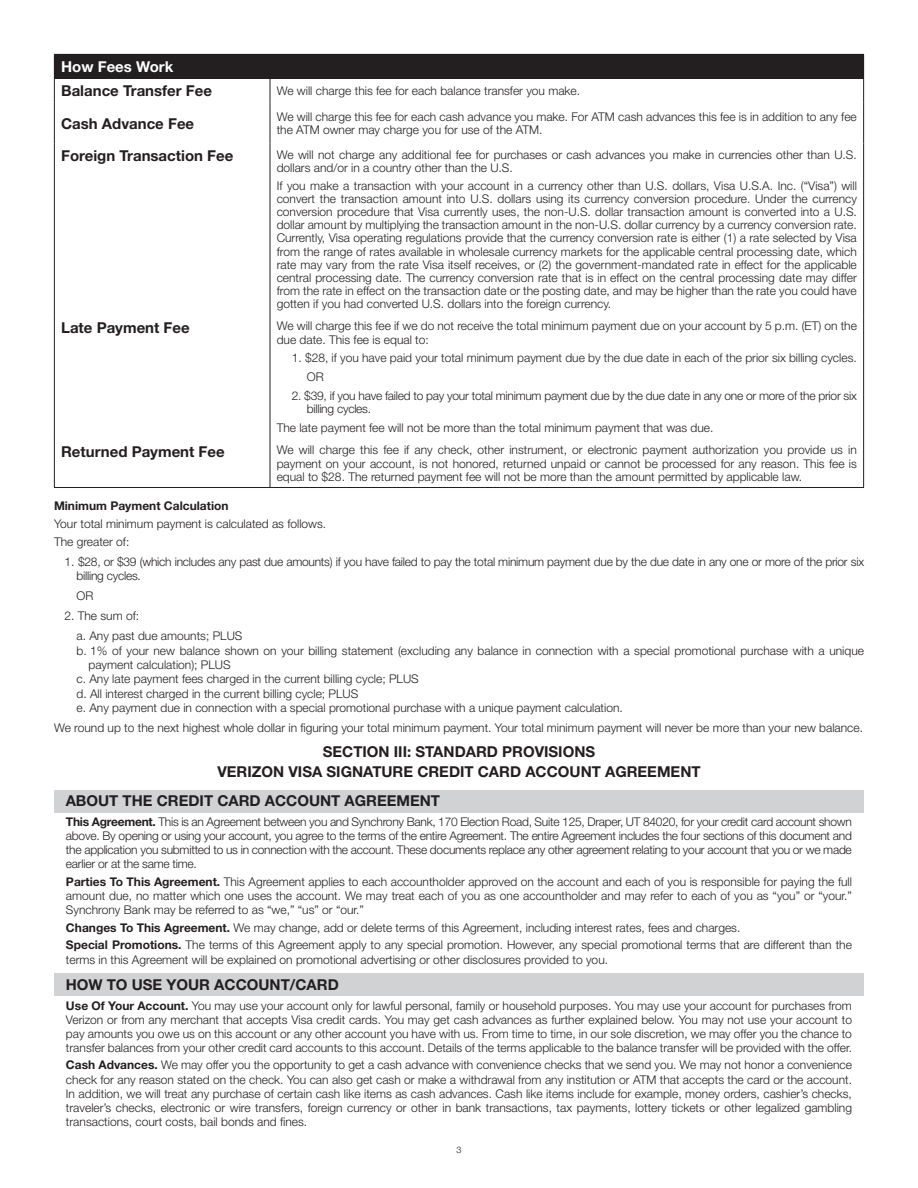
<style>
.page{position:relative;width:918px;height:1188px;background:#fff}
.page>*{position:absolute;margin:0;border:0;box-sizing:border-box;transform-origin:0 0}
.t1{font:700 15px/19.8px "Helvetica Neue LT Std";color:#231f20;text-align:center}
.t2{font:700 15px "Helvetica Neue LT Std";color:#fff}
.t3{font:300 12px/13.2px "Helvetica Neue LT Std";color:#231f20}
.t4{font:300 12px/13.2px "Helvetica Neue LT Std";letter-spacing:-.02em;color:#231f20}
.t5{font:700 12px "Helvetica Neue LT Std";color:#231f20}
.t6{font:300 9px "Helvetica Neue LT Std";color:#231f20}
.s1{font-weight:700}
</style>
<div class="page">
<div style="left:54px;top:54px;width:810px;height:25px;background:#231f20"></div>
<svg style="left:54px;top:79px;width:1px;height:24px"></svg>
<svg style="left:270px;top:79px;width:1px;height:24px"></svg>
<svg style="left:863px;top:79px;width:1px;height:24px"></svg>
<hr style="left:54px;top:103px;width:1px;height:41px;background:#231f20">
<hr style="left:270px;top:103px;width:1px;height:41px;background:#231f20">
<hr style="left:863px;top:103px;width:1px;height:41px;background:#231f20">
<hr style="left:54px;top:144px;width:1px;height:171px;background:#231f20">
<hr style="left:270px;top:144px;width:1px;height:171px;background:#231f20">
<hr style="left:863px;top:144px;width:1px;height:171px;background:#231f20">
<hr style="left:54px;top:315px;width:1px;height:124px;background:#231f20">
<hr style="left:270px;top:315px;width:1px;height:124px;background:#231f20">
<hr style="left:863px;top:315px;width:1px;height:124px;background:#231f20">
<hr style="left:54px;top:439px;width:1px;height:48px;background:#231f20">
<hr style="left:270px;top:439px;width:1px;height:48px;background:#231f20">
<hr style="left:863px;top:439px;width:1px;height:48px;background:#231f20">
<hr style="left:54px;top:487px;width:216px;height:1px;background:#231f20">
<hr style="left:270px;top:487px;width:594px;height:1px;background:#231f20">
<div style="left:54px;top:790px;width:810px;height:22px;background:#d1d2d4"></div>
<div style="left:54px;top:973px;width:810px;height:23px;background:#d1d2d4"></div>
<p class="t2" style="left:61px;top:57px;width:114px">How Fees Work</p>
<p class="t1" style="left:61px;top:80px;width:152px">Balance Transfer Fee</p>
<p class="t3" style="left:277px;top:84px;width:305px">We will charge this fee for each balance transfer you make.</p>
<p class="t1" style="left:61px;top:113px;width:135px">Cash Advance Fee</p>
<p class="t3" style="left:277px;top:110px;width:582px">We will charge this fee for each cash advance you make. For ATM cash advances this fee is in addition to any fee the ATM owner may charge you for use of the ATM.</p>
<p class="t1" style="left:61px;top:145px;width:174px">Foreign Transaction Fee</p>
<p class="t3" style="left:277px;top:148px;width:582px">We will not charge any additional fee for purchases or cash advances you make in currencies other than U.S. dollars and/or in a country other than the U.S.</p>
<p class="t3" style="left:277px;top:178px;width:582px;text-align:justify">If you make a transaction with your account in a currency other than U.S. dollars, Visa U.S.A. Inc. (“Visa”) will convert the transaction amount into U.S. dollars using its currency conversion procedure. Under the currency conversion procedure that Visa currently uses, the non-U.S. dollar transaction amount is converted into a U.S. dollar amount by multiplying the transaction amount in the non-U.S. dollar currency by a currency conversion rate.<br>Currently, Visa operating regulations provide that the currency conversion rate is either (1) a rate selected by Visa from the range of rates available in wholesale currency markets for the applicable central processing date, which rate may vary from the rate Visa itself receives, or (2) the government-mandated rate in effect for the applicable central processing date. The currency conversion rate that is in effect on the central processing date may differ from the rate in effect on the transaction date or the posting date, and may be higher than the rate you could have gotten if you had converted U.S. dollars into the foreign currency.</p>
<p class="t1" style="left:61px;top:317px;width:130px">Late Payment Fee</p>
<p class="t3" style="left:277px;top:319px;width:582px">We will charge this fee if we do not receive the total minimum payment due on your account by 5 p.m. (ET) on the due date. This fee is equal to:</p>
<p class="t3" style="left:307px;top:349px;width:551px;line-height:18.9px;text-indent:-15px">1. $28, if you have paid your total minimum payment due by the due date in each of the prior six billing cycles.<br>OR</p>
<p class="t4" style="left:307px;top:389px;width:552px;text-indent:-15px">2. $39, if you have failed to pay your total minimum payment due by the due date in any one or more of the prior six billing cycles.</p>
<p class="t3" style="left:277px;top:421px;width:438px">The late payment fee will not be more than the total minimum payment that was due.</p>
<p class="t1" style="left:61px;top:441px;width:165px">Returned Payment Fee</p>
<p class="t3" style="left:277px;top:443px;width:582px;text-align:justify">We will charge this fee if any check, other instrument, or electronic payment authorization you provide us in payment on your account, is not honored, returned unpaid or cannot be processed for any reason. This fee is equal to $28. The returned payment fee will not be more than the amount permitted by applicable law.</p>
<p class="t5" style="left:54px;top:498px;width:176px">Minimum Payment Calculation</p>
<p class="t3" style="left:54px;top:514px;width:274px;line-height:17.9px">Your total minimum payment is calculated as follows.<br>The greater of:</p>
<p class="t4" style="left:77px;top:554px;width:789px;line-height:14.4px;text-indent:-12px">1. $28, or $39 (which includes any past due amounts) if you have failed to pay the total minimum payment due by the due date in any one or more of the prior six billing cycles.</p>
<p class="t3" style="left:77px;top:589px;width:18px">OR</p>
<p class="t3" style="left:77px;top:606px;width:168px;line-height:20.1px;text-indent:-12px">2. The sum of:<br>a. Any past due amounts; PLUS</p>
<p class="t3" style="left:77px;top:644px;width:789px">b. 1% of your new balance shown on your billing statement (excluding any balance in connection with a special promotional purchase with a unique</p>
<p class="t3" style="left:89px;top:658px;width:144px">payment calculation); PLUS</p>
<p class="t3" style="left:77px;top:672px;width:344px">c. Any late payment fees charged in the current billing cycle; PLUS</p>
<p class="t3" style="left:77px;top:687px;width:283px">d. All interest charged in the current billing cycle; PLUS</p>
<p class="t3" style="left:77px;top:701px;width:548px">e. Any payment due in connection with a special promotional purchase with a unique payment calculation.</p>
<p class="t3" style="left:54px;top:721px;width:811px">We round up to the next highest whole dollar in figuring your total minimum payment. Your total minimum payment will never be more than your new balance.</p>
<p class="t1" style="left:217px;top:742px;width:485px">SECTION III: STANDARD PROVISIONS<br>VERIZON VISA SIGNATURE CREDIT CARD ACCOUNT AGREEMENT</p>
<p class="t1" style="left:66px;top:791px;width:376px">ABOUT THE CREDIT CARD ACCOUNT AGREEMENT</p>
<p class="t3" style="left:66px;top:815px;width:788px;line-height:14.1px;text-align:justify"><span class="s1">This Agreement.</span> This is an Agreement between you and Synchrony Bank, 170 Election Road, Suite 125, Draper, UT 84020, for your credit card account shown above. By opening or using your account, you agree to the terms of the entire Agreement. The entire Agreement includes the four sections of this document and the application you submitted to us in connection with the account. These documents replace any other agreement relating to your account that you or we made earlier or at the same time.</p>
<p class="t3" style="left:66px;top:874px;width:788px;line-height:14.1px;text-align:justify"><span class="s1">Parties To This Agreement.</span> This Agreement applies to each accountholder approved on the account and each of you is responsible for paying the full amount due, no matter which one uses the account. We may treat each of you as one accountholder and may refer to each of you as “you” or “your.” Synchrony Bank may be referred to as “we,” “us” or “our.”</p>
<p class="t3" style="left:66px;top:919px;width:787px;line-height:17.5px"><span class="s1">Changes To This Agreement.</span> We may change, add or delete terms of this Agreement, including interest rates, fees and charges.<br><span class="s1">Special Promotions.</span> The terms of this Agreement apply to any special promotion. However, any special promotional terms that are different than the</p>
<p class="t3" style="left:66px;top:952px;width:544px">terms in this Agreement will be explained on promotional advertising or other disclosures provided to you.</p>
<p class="t1" style="left:66px;top:974px;width:275px">HOW TO USE YOUR ACCOUNT/CARD</p>
<p class="t3" style="left:66px;top:998px;width:788px;line-height:14.1px;text-align:justify"><span class="s1">Use Of Your Account.</span> You may use your account only for lawful personal, family or household purposes. You may use your account for purchases from Verizon or from any merchant that accepts Visa credit cards. You may get cash advances as further explained below. You may not use your account to pay amounts you owe us on this account or any other account you have with us. From time to time, in our sole discretion, we may offer you the chance to transfer balances from your other credit card accounts to this account. Details of the terms applicable to the balance transfer will be provided with the offer.</p>
<p class="t3" style="left:66px;top:1058px;width:788px;line-height:14.1px;text-align:justify"><span class="s1">Cash Advances.</span> We may offer you the opportunity to get a cash advance with convenience checks that we send you. We may not honor a convenience check for any reason stated on the check. You can also get cash or make a withdrawal from any institution or ATM that accepts the card or the account.<br>In addition, we will treat any purchase of certain cash like items as cash advances. Cash like items include for example, money orders, cashier’s checks, traveler’s checks, electronic or wire transfers, foreign currency or other in bank transactions, tax payments, lottery tickets or other legalized gambling transactions, court costs, bail bonds and fines.</p>
<p class="t6" style="left:456px;top:1145px;width:7px">3</p>
</div>
